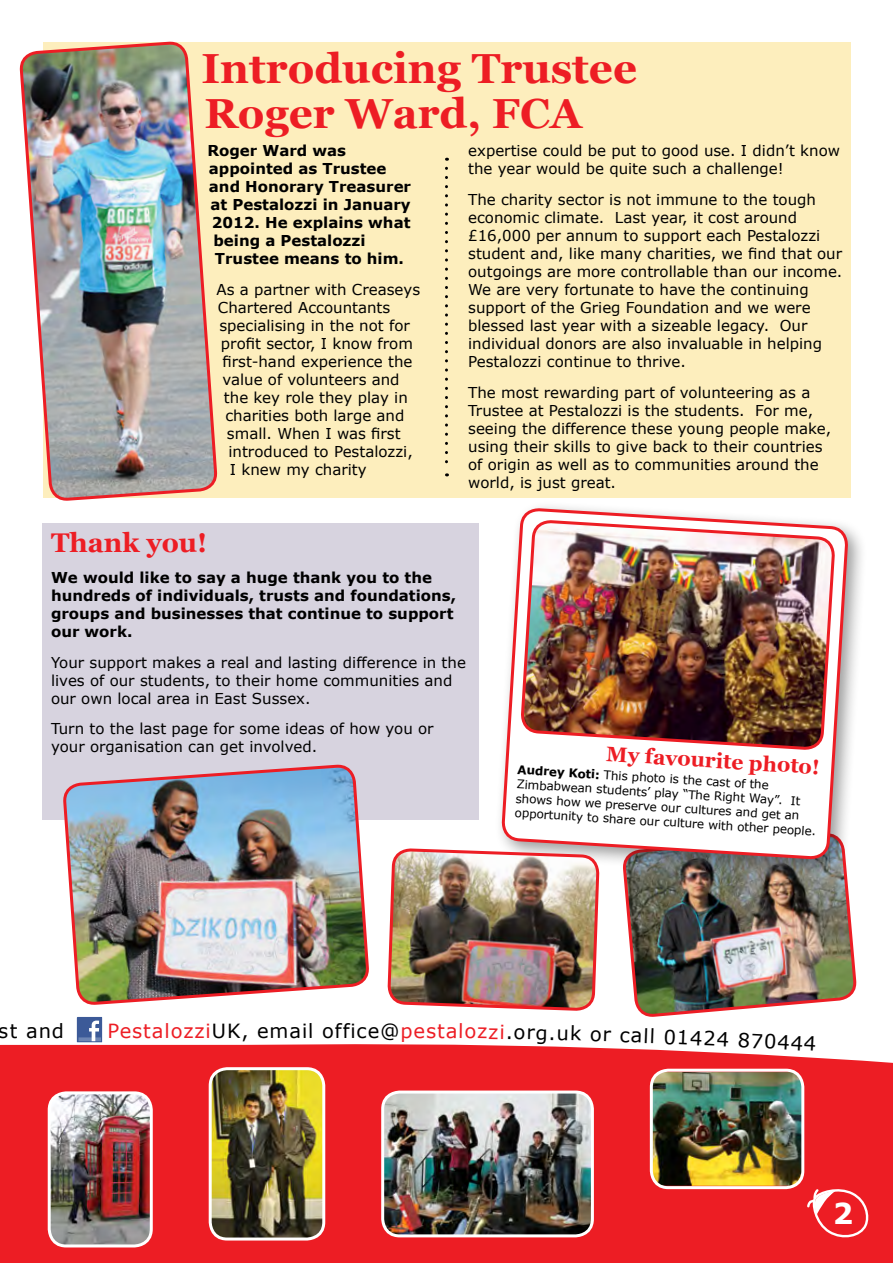
<style>
.page{position:relative;width:893px;height:1263px;background:#fff}
.page>*{position:absolute;margin:0;border:0;box-sizing:border-box;transform-origin:0 0}
.t1{font:700 42px/45px "Georgia";color:#ed1d24}
.t2{font:700 28.8px "Verdana";color:#fff}
.t3{font:700 27px "Georgia";color:#ed1d24}
.t4{font:700 21px "Georgia";color:#ed1d24}
.t5{font:19.5px "Verdana";letter-spacing:.045em;color:#000}
.t6{font:19.5px "Verdana";color:#ed1d24}
.t7{font:15px/18px "Verdana";color:#000}
.t8{font:700 15px/18px "Verdana";color:#000}
.t9{font:12px/14.4px "Verdana";color:#000}
.s1{font-weight:700}
.s2{color:#ed1d24}
.s3{color:#000}
</style>
<div class="page">
<div style="left:0;top:1044px;width:893px;height:219px;background:#ed1d24"></div>
<svg style="left:806px;top:1186px;width:64px;height:54px;background:#ef4247"></svg>
<img style="left:623px;top:910px;width:233px;height:158px">
<div style="left:43px;top:43px;width:808px;height:455px;background:#fdeebd"></div>
<div style="left:43px;top:523px;width:436px;height:296px;background:#d7d3df"></div>
<svg style="left:445px;top:168px;width:3px;height:308px"></svg>
<img style="left:20px;top:42px;width:197px;height:527px">
<div style="left:494px;top:500px;width:374px;height:379px;background:#000;opacity:.4"></div>
<img style="left:500px;top:500px;width:350px;height:420px">
<img style="left:519px;top:500px;width:317px;height:312px">
<img style="left:64px;top:765px;width:304px;height:308px">
<img style="left:386px;top:847px;width:215px;height:310px">
<img style="left:49px;top:1093px;width:102px;height:153px">
<div style="left:48px;top:1091px;width:105px;height:156px;border:3px solid #fff;border-radius:17px"></div>
<img style="left:383px;top:1092px;width:209px;height:144px">
<div style="left:381px;top:1090px;width:213px;height:147px;border:3px solid #fff;border-radius:17px"></div>
<img style="left:651px;top:1072px;width:152px;height:114px">
<div style="left:650px;top:1069px;width:154px;height:120px;border:3px solid #fff;border-radius:17px"></div>
<img style="left:210px;top:1069px;width:114px;height:170px">
<div style="left:209px;top:1067px;width:116px;height:173px;border:3px solid #fff;border-radius:17px"></div>
<h1 class="t1" style="left:201px;top:44px;width:437px">Introducing Trustee<br>Roger Ward, FCA</h1>
<p class="t8" style="left:207px;top:142px;width:140px">Roger Ward was</p>
<p class="t8" style="left:209px;top:160px;width:179px">appointed as Trustee</p>
<p class="t8" style="left:209px;top:178px;width:204px">and Honorary Treasurer</p>
<p class="t8" style="left:210px;top:196px;width:202px">at Pestalozzi in January</p>
<p class="t8" style="left:212px;top:214px;width:200px">2012. He explains what</p>
<p class="t8" style="left:213px;top:232px;width:154px">being a Pestalozzi</p>
<p class="t8" style="left:215px;top:250px;width:191px">Trustee means to him.</p>
<p class="t7" style="left:216px;top:281px;width:205px">As a partner with Creaseys</p>
<p class="t7" style="left:218px;top:299px;width:174px">Chartered Accountants</p>
<p class="t7" style="left:219px;top:317px;width:192px">specialising in the not for</p>
<p class="t7" style="left:221px;top:335px;width:194px">profit sector, I know from</p>
<p class="t7" style="left:222px;top:353px;width:192px">first-hand experience the</p>
<p class="t7" style="left:222px;top:371px;width:179px">value of volunteers and</p>
<p class="t7" style="left:224px;top:389px;width:185px">the key role they play in</p>
<p class="t7" style="left:225px;top:407px;width:180px">charities both large and</p>
<p class="t7" style="left:227px;top:425px;width:175px">small. When I was first</p>
<p class="t7" style="left:228px;top:443px;width:186px">introduced to Pestalozzi,</p>
<p class="t7" style="left:230px;top:461px;width:138px">I knew my charity</p>
<p class="t7" style="left:468px;top:142px;width:373px">expertise could be put to good use. I didn’t know the year would be quite such a challenge!</p>
<p class="t7" style="left:468px;top:191px;width:376px">The charity sector is not immune to the tough economic climate. Last year, it cost around £16,000 per annum to support each Pestalozzi student and, like many charities, we find that our outgoings are more controllable than our income.<br>We are very fortunate to have the continuing support of the Grieg Foundation and we were blessed last year with a sizeable legacy. Our individual donors are also invaluable in helping Pestalozzi continue to thrive.</p>
<p class="t7" style="left:468px;top:384px;width:364px">The most rewarding part of volunteering as a Trustee at Pestalozzi is the students. For me, seeing the difference these young people make, using their skills to give back to their countries of origin as well as to communities around the world, is just great.</p>
<h3 class="t3" style="left:51px;top:522px;width:158px">Thank you!</h3>
<p class="t8" style="left:51px;top:568px;width:407px">We would like to say a huge thank you to the hundreds of individuals, trusts and foundations, groups and businesses that continue to support our work.</p>
<p class="t7" style="left:51px;top:653px;width:416px">Your support makes a real and lasting difference in the lives of our students, to their home communities and our own local area in East Sussex.</p>
<p class="t7" style="left:51px;top:720px;width:384px">Turn to the last page for some ideas of how you or your organisation can get involved.</p>
<h3 class="t4" style="left:608px;top:737px;width:215px;rotate:4deg">My favourite photo!</h3>
<p class="t9" style="left:518px;top:761px;width:304px;rotate:4deg"><span class="s1">Audrey Koti:</span> This photo is the cast of the Zimbabwean students’ play “The Right Way”. It shows how we preserve our cultures and get an opportunity to share our culture with other people.</p>
<h3 class="t5" style="left:-1px;top:1019px;width:67px">st and</h3>
<h3 class="t5" style="left:108px;top:1018px;width:319px"><span class="s2">Pestalozzi</span>UK, email office@<span class="s2">pe</span></h3>
<h3 class="t6" style="left:426px;top:1018px;width:144px;rotate:1deg">stalozzi<span class="s3">.org.u</span></h3>
<h3 class="t5" style="left:570px;top:1021px;width:121px;rotate:2deg">k or call 01</h3>
<h3 class="t5" style="left:691px;top:1025px;width:128px;rotate:3deg">424 870444</h3>
<h2 class="t2" style="left:833px;top:1194px;width:22px">2</h2>
</div>
